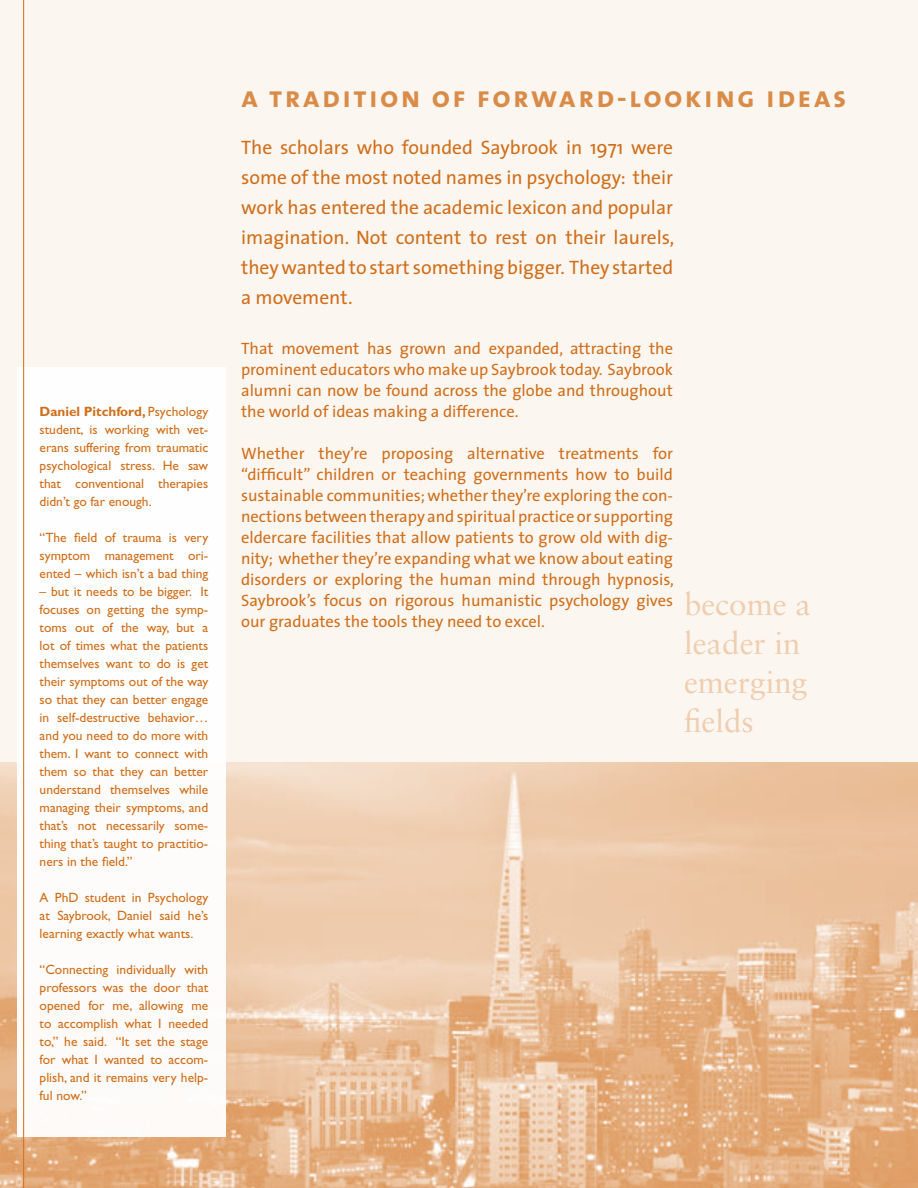
<style>
.page{position:relative;width:918px;height:1188px;background:#fcf6f1}
.page>*{position:absolute;margin:0;border:0;box-sizing:border-box;transform-origin:0 0}
.t1{font:31.35px/39px "Sabon";color:#efcdaf}
.t2{font:30px "The Sans Bold Caps";letter-spacing:.08em;color:#d98c48}
.t3{font:19.5px/30px "The Sans";color:#d06f1a;text-align:justify}
.t4{font:16.5px/21px "The Sans";color:#d06f1a;text-align:justify}
.t5{font:13.5px/18px "Gill Sans";color:#d06f1a;text-align:justify}
.s1{font-weight:700}
</style>
<div class="page">
<img style="left:0;top:762px;width:918px;height:426px">
<div style="left:17px;top:367px;width:209px;height:770px;background:#fff"></div>
<hr style="left:23px;top:0;width:1px;height:1188px;background:#d06f1a">
<p class="t5" style="left:40px;top:403px;width:170px"><span class="s1">Daniel Pitchford,</span> Psychology student, is working with vet&shy;erans suffering from traumatic psychological stress. He saw that conventional therapies didn’t go far enough.</p>
<p class="t5" style="left:40px;top:529px;width:170px">“The field of trauma is very symptom management ori&shy;ented – which isn’t a bad thing</p>
<p class="t5" style="left:40px;top:583px;width:170px">– but it needs to be bigger. It focuses on getting the symp&shy;toms out of the way, but a lot of times what the patients themselves want to do is get their symptoms out of the way so that they can better engage in self-destructive behavior… and you need to do more with them. I want to connect with them so that they can better understand themselves while managing their symptoms, and that’s not necessarily some&shy;thing that’s taught to practitio&shy;ners in the field.”</p>
<p class="t5" style="left:40px;top:889px;width:170px">A PhD student in Psychology at Saybrook, Daniel said he’s learning exactly what wants.</p>
<p class="t5" style="left:40px;top:961px;width:170px">“Connecting individually with professors was the door that opened for me, allowing me to accomplish what I needed to,” he said. “It set the stage for what I wanted to accom&shy;plish, and it remains very help&shy;ful now.”</p>
<h2 class="t2" style="left:241px;top:72px;width:607px">a tradition of forward-looking ideas</h2>
<p class="t3" style="left:241px;top:132px;width:435px">The scholars who founded Saybrook in 1971 were some of the most noted names in psychology: their work has entered the academic lexicon and popular imagination. Not content to rest on their laurels, theywanted to start something bigger. They started a movement.</p>
<p class="t4" style="left:241px;top:337px;width:434px">That movement has grown and expanded, attracting the prominent educators who make up Saybrook today. Saybrook alumni can now be found across the globe and throughout the world of ideas making a difference.</p>
<p class="t4" style="left:241px;top:442px;width:434px">Whether they’re proposing alternative treatments for “difficult” children or teaching governments how to build sustainable communities;whether they’re exploring the con&shy;nectionsbetween therapy andspiritualpracticeor supporting eldercare facilities that allow patients to grow old with dig&shy;nity; whether they’re expanding what we know about eating disorders or exploring the human mind through hypnosis, Saybrook’s focus on rigorous humanistic psychology gives our graduates the tools they need to excel.</p>
<h1 class="t1" style="left:684px;top:584px;width:129px">become a leader in emerging fields</h1>
</div>
